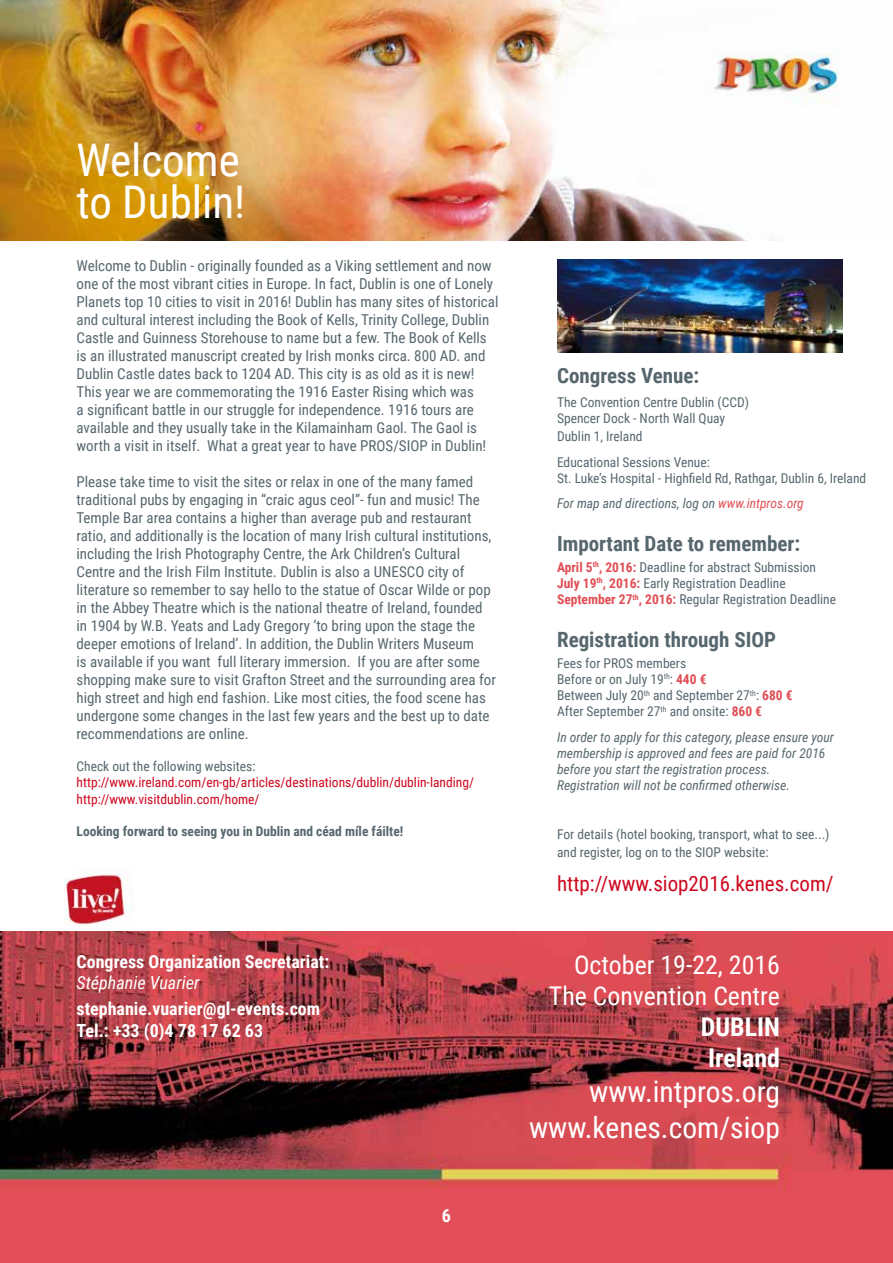
<style>
.page{position:relative;width:893px;height:1263px;background:#fff}
.page>*{position:absolute;margin:0;border:0;box-sizing:border-box;transform-origin:0 0}
.t1{font:45px/42px "Roboto Condensed";color:#fff}
.t2{font:29.55px/35.4px "Roboto Condensed";color:#fff;text-align:right}
.t3{font:25.8px/31px "Roboto Condensed";color:#fff;text-align:right}
.t4{font:700 25.8px/31px "Roboto Condensed";color:#fff}
.t5{font:700 21px "Roboto Condensed";color:#57676e}
.t6{font:21px "Roboto Condensed";color:#cd071e}
.t7{font:700 18px/21.6px "Roboto Condensed";color:#fff}
.t8{font:italic 18px "Roboto Condensed";color:#fff}
.t9{font:15px/18px "Roboto Condensed";color:#57676e}
.t10{font:13.5px/16.2px "Roboto Condensed";color:#57676e}
.t11{font:italic 13.5px/16.2px "Roboto Condensed";color:#57676e}
.t12{font:13.5px/16.2px "Roboto Condensed";color:#cd071e}
.t13{font:700 13.5px "Roboto Condensed";color:#57676e}
.s1{font-style:italic}
.s2{font-style:italic;color:#e04f55}
.s3{font-weight:700;color:#e04f55}
</style>
<div class="page">
<img style="left:0;top:931px;width:893px;height:332px">
<img style="left:0;top:0;width:773px;height:241px">
<img style="left:64px;top:873px;width:70px;height:52px">
<img style="left:702px;top:19px;width:136px;height:87px">
<img style="left:557px;top:259px;width:285px;height:94px">
<h1 class="t1" style="left:77px;top:137px;width:170px">Welcome to Dublin!</h1>
<p class="t9" style="left:77px;top:256px;width:423px">Welcome to Dublin - originally founded as a Viking settlement and now one of the most vibrant cities in Europe. In fact, Dublin is one of Lonely Planets top 10 cities to visit in 2016! Dublin has many sites of historical and cultural interest including the Book of Kells, Trinity College, Dublin Castle and Guinness Storehouse to name but a few. The Book of Kells is an illustrated manuscript created by Irish monks circa. 800 AD. and Dublin Castle dates back to 1204 AD. This city is as old as it is new!<br>This year we are commemorating the 1916 Easter Rising which was<br>a significant battle in our struggle for independence. 1916 tours are available and they usually take in the Kilamainham Gaol. The Gaol is worth a visit in itself. What a great year to have PROS/SIOP in Dublin!</p>
<p class="t9" style="left:77px;top:472px;width:421px">Please take time to visit the sites or relax in one of the many famed traditional pubs by engaging in “craic agus ceol”- fun and music! The Temple Bar area contains a higher than average pub and restaurant ratio, and additionally is the location of many Irish cultural institutions, including the Irish Photography Centre, the Ark Children’s Cultural Centre and the Irish Film Institute. Dublin is also a UNESCO city of literature so remember to say hello to the statue of Oscar Wilde or pop in the Abbey Theatre which is the national theatre of Ireland, founded in 1904 by W.B. Yeats and Lady Gregory ‘to bring upon the stage the deeper emotions of Ireland’. In addition, the Dublin Writers Museum<br>is available if you want full literary immersion. If you are after some shopping make sure to visit Grafton Street and the surrounding area for high street and high end fashion. Like most cities, the food scene has undergone some changes in the last few years and the best up to date recommendations are online.</p>
<p class="t10" style="left:77px;top:758px;width:180px">Check out the following websites:</p>
<p class="t12" style="left:77px;top:774px;width:399px">http://www.ireland.com/en-gb/articles/destinations/dublin/dublin-landing/ http://www.visitdublin.com/home/</p>
<p class="t13" style="left:77px;top:822px;width:328px">Looking forward to seeing you in Dublin and céad míle fáilte!</p>
<p class="t7" style="left:77px;top:950px;width:254px">Congress Organization Secretariat:</p>
<p class="t8" style="left:77px;top:970px;width:125px">Stéphanie Vuarier</p>
<p class="t7" style="left:77px;top:997px;width:245px">stephanie.vuarier@gl-events.com<br>Tel.: +33 (0)4 78 17 62 63</p>
<p class="t7" style="left:442px;top:1204px;width:11px">6</p>
<h3 class="t5" style="left:557px;top:360px;width:144px">Congress Venue:</h3>
<p class="t10" style="left:557px;top:394px;width:194px">The Convention Centre Dublin (CCD)<br>Spencer Dock - North Wall Quay</p>
<p class="t10" style="left:557px;top:423px;width:154px;line-height:25.2px">Dublin 1, Ireland<br>Educational Sessions Venue:</p>
<p class="t10" style="left:557px;top:465px;width:311px;line-height:25.2px">St. Luke’s Hospital - Highfield Rd, Rathgar, Dublin 6, Ireland<br><span class="s1">For map and directions, log on</span> <span class="s2">www.intpros.org</span></p>
<h3 class="t5" style="left:557px;top:529px;width:245px">Important Date to remember:</h3>
<p class="t10" style="left:557px;top:558px;width:281px"><span class="s3">April 5</span><sup>th</sup><span class="s3">, 2016:</span> Deadline for abstract Submission<br><span class="s3">July 19</span><sup>th</sup><span class="s3">, 2016:</span> Early Registration Deadline<br><span class="s3">September 27</span><sup>th</sup><span class="s3">, 2016:</span> Regular Registration Deadline</p>
<h3 class="t5" style="left:557px;top:625px;width:220px">Registration through SIOP</h3>
<p class="t10" style="left:557px;top:654px;width:237px">Fees for PROS members<br>Before or on July 19<sup>th</sup>: <span class="s3">440 €<br></span>Between July 20<sup>th</sup> and September 27<sup>th</sup>: <span class="s3">680 €<br></span>After September 27<sup>th</sup> and onsite: <span class="s3">860 €</span></p>
<p class="t11" style="left:557px;top:728px;width:278px">In order to apply for this category, please ensure your membership is approved and fees are paid for 2016 before you start the registration process.<br>Registration will not be confirmed otherwise.</p>
<p class="t10" style="left:557px;top:824px;width:274px;line-height:18px">For details (hotel booking, transport, what to see...) and register, log on to the SIOP website:</p>
<h3 class="t6" style="left:557px;top:869px;width:278px">http://www.siop2016.kenes.com/</h3>
<h3 class="t3" style="left:549px;top:948px;width:233px">October 19-22, 2016<br>The Convention Centre</h3>
<h3 class="t4" style="left:701px;top:1010px;width:81px">DUBLIN<br>Ireland</h3>
<h2 class="t2" style="left:529px;top:1073px;width:252px">www.intpros.org www.kenes.com/siop</h2>
</div>
